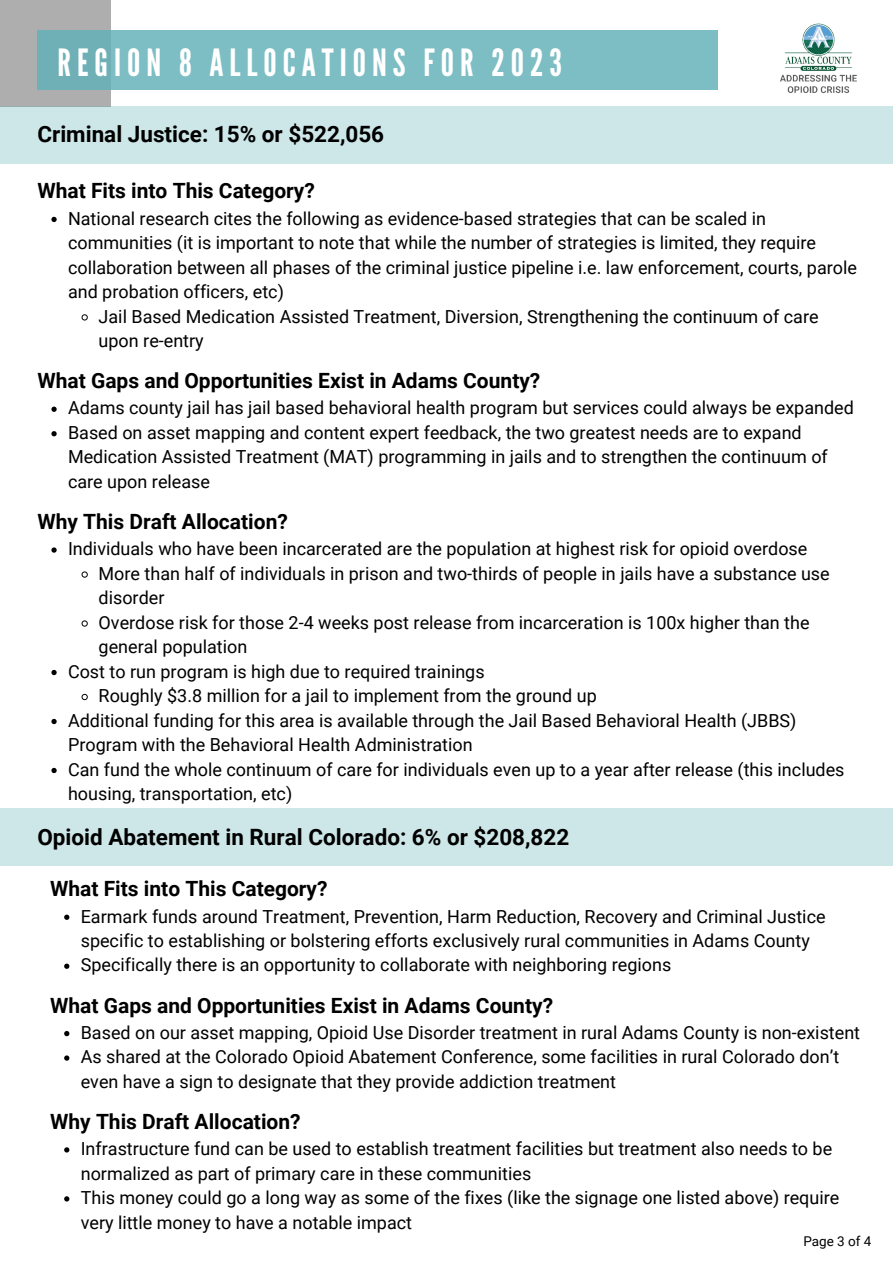
<style>
.page{position:relative;width:893px;height:1264px;background:#fff}
.page>*{position:absolute;margin:0;border:0;box-sizing:border-box;transform-origin:0 0}
.t1{font:37.5px "League Gothic";letter-spacing:.16em;color:#fff}
.t2{font:700 22.5px "Roboto";color:#000}
.t3{font:700 21px "Roboto";color:#000}
.t4{font:18px/24.5px "Roboto";color:#000}
.t5{font:13.5px "Roboto";color:#000}
</style>
<div class="page">
<div style="left:0;top:0;width:110px;height:107px;background:#aeaeae"></div>
<div style="left:0;top:106px;width:892px;height:57px;background:#cde6e8"></div>
<div style="left:37px;top:30px;width:680px;height:59px;background:linear-gradient(to right,#78b9bf,#7fc0c6)"></div>
<img style="left:780px;top:23px;width:77px;height:71px">
<svg style="left:51px;top:217px;width:6px;height:5px"></svg>
<svg style="left:81px;top:314px;width:7px;height:7px"></svg>
<svg style="left:51px;top:406px;width:6px;height:6px"></svg>
<svg style="left:51px;top:431px;width:6px;height:5px"></svg>
<svg style="left:51px;top:547px;width:6px;height:5px"></svg>
<svg style="left:81px;top:571px;width:7px;height:7px"></svg>
<svg style="left:81px;top:620px;width:7px;height:7px"></svg>
<svg style="left:51px;top:670px;width:6px;height:5px"></svg>
<svg style="left:81px;top:693px;width:7px;height:7px"></svg>
<svg style="left:51px;top:719px;width:6px;height:5px"></svg>
<svg style="left:51px;top:767px;width:6px;height:6px"></svg>
<div style="left:0;top:808px;width:892px;height:58px;background:#cde6e8"></div>
<svg style="left:64px;top:914px;width:5px;height:5px"></svg>
<svg style="left:64px;top:963px;width:5px;height:5px"></svg>
<svg style="left:64px;top:1031px;width:5px;height:5px"></svg>
<svg style="left:64px;top:1055px;width:5px;height:5px"></svg>
<svg style="left:64px;top:1147px;width:5px;height:5px"></svg>
<svg style="left:64px;top:1196px;width:5px;height:5px"></svg>
<h1 class="t1" style="left:58px;top:41px;width:506px">REGION 8 ALLOCATIONS FOR 2023</h1>
<p class="t2" style="left:37px;top:121px;width:348px">Criminal Justice: 15% or $522,056</p>
<p class="t3" style="left:37px;top:179px;width:279px">What Fits into This Category?</p>
<p class="t4" style="left:68px;top:206px;width:699px">National research cites the following as evidence-based strategies that can be scaled in</p>
<p class="t4" style="left:68px;top:231px;width:749px">communities (it is important to note that while the number of strategies is limited, they require</p>
<p class="t4" style="left:68px;top:255px;width:790px">collaboration between all phases of the criminal justice pipeline i.e. law enforcement, courts, parole</p>
<p class="t4" style="left:68px;top:280px;width:217px">and probation officers, etc)</p>
<p class="t4" style="left:99px;top:304px;width:721px">Jail Based Medication Assisted Treatment, Diversion, Strengthening the continuum of care</p>
<p class="t4" style="left:99px;top:329px;width:107px">upon re-entry</p>
<p class="t3" style="left:37px;top:369px;width:504px">What Gaps and Opportunities Exist in Adams County?</p>
<p class="t4" style="left:68px;top:396px;width:787px">Adams county jail has jail based behavioral health program but services could always be expanded Based on asset mapping and content expert feedback, the two greatest needs are to expand Medication Assisted Treatment (MAT) programming in jails and to strengthen the continuum of care upon release</p>
<p class="t3" style="left:37px;top:509px;width:252px">Why This Draft Allocation?</p>
<p class="t4" style="left:68px;top:537px;width:740px">Individuals who have been incarcerated are the population at highest risk for opioid overdose</p>
<p class="t4" style="left:99px;top:561px;width:732px">More than half of individuals in prison and two-thirds of people in jails have a substance use</p>
<p class="t4" style="left:99px;top:586px;width:67px">disorder</p>
<p class="t4" style="left:99px;top:610px;width:712px">Overdose risk for those 2-4 weeks post release from incarceration is 100x higher than the</p>
<p class="t4" style="left:99px;top:635px;width:150px">general population</p>
<p class="t4" style="left:68px;top:659px;width:418px">Cost to run program is high due to required trainings</p>
<p class="t4" style="left:99px;top:684px;width:499px">Roughly $3.8 million for a jail to implement from the ground up</p>
<p class="t4" style="left:68px;top:708px;width:730px">Additional funding for this area is available through the Jail Based Behavioral Health (JBBS)</p>
<p class="t4" style="left:68px;top:733px;width:406px">Program with the Behavioral Health Administration</p>
<p class="t4" style="left:68px;top:757px;width:778px">Can fund the whole continuum of care for individuals even up to a year after release (this includes</p>
<p class="t4" style="left:68px;top:781px;width:226px">housing, transportation, etc)</p>
<p class="t2" style="left:37px;top:824px;width:533px">Opioid Abatement in Rural Colorado: 6% or $208,822</p>
<p class="t3" style="left:50px;top:876px;width:279px">What Fits into This Category?</p>
<p class="t4" style="left:81px;top:904px;width:746px">Earmark funds around Treatment, Prevention, Harm Reduction, Recovery and Criminal Justice specific to establishing or bolstering efforts exclusively rural communities in Adams County<br>Specifically there is an opportunity to collaborate with neighboring regions</p>
<p class="t3" style="left:50px;top:993px;width:504px">What Gaps and Opportunities Exist in Adams County?</p>
<p class="t4" style="left:81px;top:1020px;width:780px">Based on our asset mapping, Opioid Use Disorder treatment in rural Adams County is non-existent<br>As shared at the Colorado Opioid Abatement Conference, some facilities in rural Colorado don’t even have a sign to designate that they provide addiction treatment</p>
<p class="t3" style="left:50px;top:1109px;width:252px">Why This Draft Allocation?</p>
<p class="t4" style="left:81px;top:1136px;width:760px">Infrastructure fund can be used to establish treatment facilities but treatment also needs to be normalized as part of primary care in these communities<br>This money could go a long way as some of the fixes (like the signage one listed above) require very little money to have a notable impact</p>
<p class="t5" style="left:803px;top:1233px;width:70px">Page 3 of 4</p>
</div>
